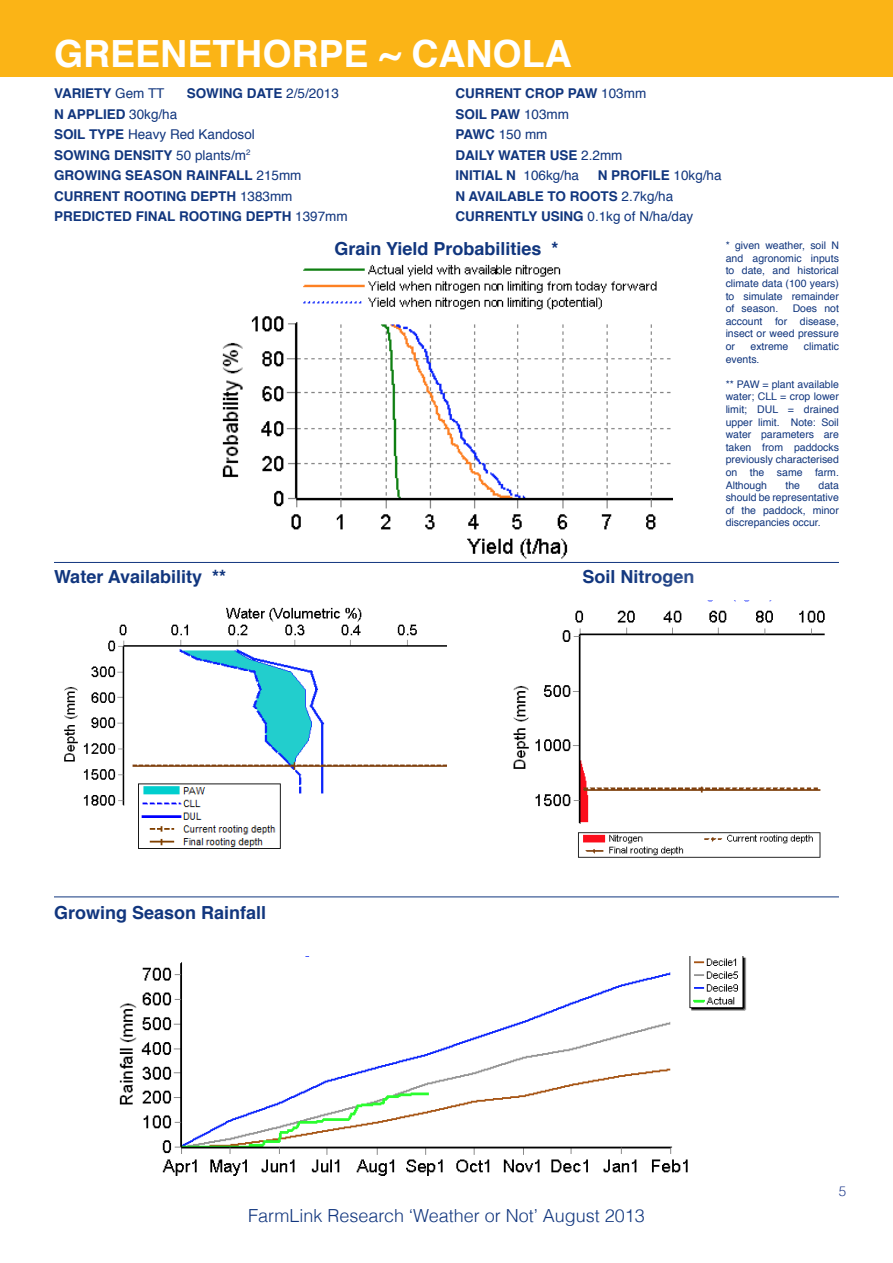
<style>
.page{position:relative;width:893px;height:1263px;background:#fff}
.page>*{position:absolute;margin:0;border:0;box-sizing:border-box;transform-origin:0 0}
.t1{font:700 37.5px "Helvetica";color:#fff}
.t2{font:700 18px "Helvetica";color:#11367e}
.t3{font:300 18px "Helvetica";color:#11367e}
.t4{font:700 13.5px "Helvetica";color:#11367e}
.t5{font:13.5px "Helvetica";color:#11367e}
.t6{font:300 13.5px "Helvetica";color:#253f8e}
.t7{font:10.5px/12.6px "Helvetica";color:#11367e;text-align:justify}
.s1{font-weight:400}
.s2{font-weight:700}
</style>
<div class="page">
<div style="left:0;top:0;width:893px;height:77px;background:#fbb416"></div>
<svg style="left:55px;top:561px;width:174px;height:1px"></svg>
<hr style="left:54px;top:896px;width:785px;height:1px;background:#11367e">
<hr style="left:54px;top:562px;width:785px;height:1px;background:#11367e">
<img style="left:64px;top:607px;width:382px;height:199px">
<img style="left:132px;top:780px;width:154px;height:69px">
<img style="left:222px;top:264px;width:451px;height:295px">
<img style="left:513px;top:600px;width:312px;height:258px">
<img style="left:119px;top:957px;width:628px;height:219px">
<p class="t1" style="left:54px;top:23px;width:519px">GREENETHORPE ~ CANOLA</p>
<p class="t4" style="left:54px;top:83px;width:112px">VARIETY <span class="s1">Gem TT</span></p>
<p class="t4" style="left:187px;top:83px;width:154px">SOWING DATE <span class="s1">2/5/2013</span></p>
<p class="t4" style="left:54px;top:103px;width:125px">N APPLIED <span class="s1">30kg/ha</span></p>
<p class="t5" style="left:54px;top:124px;width:202px"><span class="s2">SOIL TYPE</span> Heavy Red Kandosol</p>
<p class="t4" style="left:54px;top:144px;width:198px">SOWING DENSITY <span class="s1">50 plants/m</span><sup>2</sup></p>
<p class="t4" style="left:54px;top:165px;width:249px">GROWING SEASON RAINFALL <span class="s1">215mm</span></p>
<p class="t4" style="left:54px;top:185px;width:240px">CURRENT ROOTING DEPTH <span class="s1">1383mm</span></p>
<p class="t4" style="left:54px;top:205px;width:295px">PREDICTED FINAL ROOTING DEPTH <span class="s1">1397mm</span></p>
<p class="t4" style="left:455px;top:83px;width:192px">CURRENT CROP PAW <span class="s1">103mm</span></p>
<p class="t4" style="left:455px;top:103px;width:115px">SOIL PAW <span class="s1">103mm</span></p>
<p class="t5" style="left:455px;top:124px;width:94px"><span class="s2">PAWC</span> 150 mm</p>
<p class="t4" style="left:455px;top:144px;width:169px">DAILY WATER USE <span class="s1">2.2mm</span></p>
<p class="t4" style="left:455px;top:165px;width:125px">INITIAL N <span class="s1">106kg/ha</span></p>
<p class="t4" style="left:598px;top:165px;width:125px">N PROFILE <span class="s1">10kg/ha</span></p>
<p class="t4" style="left:455px;top:185px;width:219px">N AVAILABLE TO ROOTS <span class="s1">2.7kg/ha</span></p>
<p class="t5" style="left:455px;top:206px;width:239px"><span class="s2">CURRENTLY USING</span> 0.1kg of N/ha/day</p>
<h2 class="t2" style="left:334px;top:234px;width:226px">Grain Yield Probabilities *</h2>
<h2 class="t2" style="left:54px;top:562px;width:174px">Water Availability **</h2>
<h2 class="t2" style="left:583px;top:562px;width:114px">Soil Nitrogen</h2>
<p class="t7" style="left:726px;top:240px;width:115px">* given weather, soil N and agronomic inputs to date, and historical climate data (100 years) to simulate remainder of season.</p>
<p class="t7" style="left:726px;top:303px;width:115px;text-indent:67px">Does not account for disease, insect or weed pressure or</p>
<p class="t7" style="left:750px;top:340px;width:39px">extreme</p>
<p class="t7" style="left:804px;top:340px;width:36px">climatic</p>
<p class="t7" style="left:726px;top:353px;width:35px">events.</p>
<p class="t7" style="left:726px;top:378px;width:115px">** PAW = plant available water; CLL = crop lower limit; DUL = drained upper limit. Note: Soil water parameters are taken from paddocks previously characterised on the same farm.<br>Although</p>
<p class="t7" style="left:726px;top:479px;width:115px;text-indent:93px">data should be representative of the paddock, minor discrepancies occur.</p>
<p class="t7" style="left:785px;top:479px;width:16px">the</p>
<h2 class="t2" style="left:54px;top:898px;width:214px">Growing Season Rainfall</h2>
<h2 class="t3" style="left:248px;top:1204px;width:398px">FarmLink Research ‘Weather or Not’ August 2013</h2>
<p class="t6" style="left:839px;top:1183px;width:9px">5</p>
</div>
